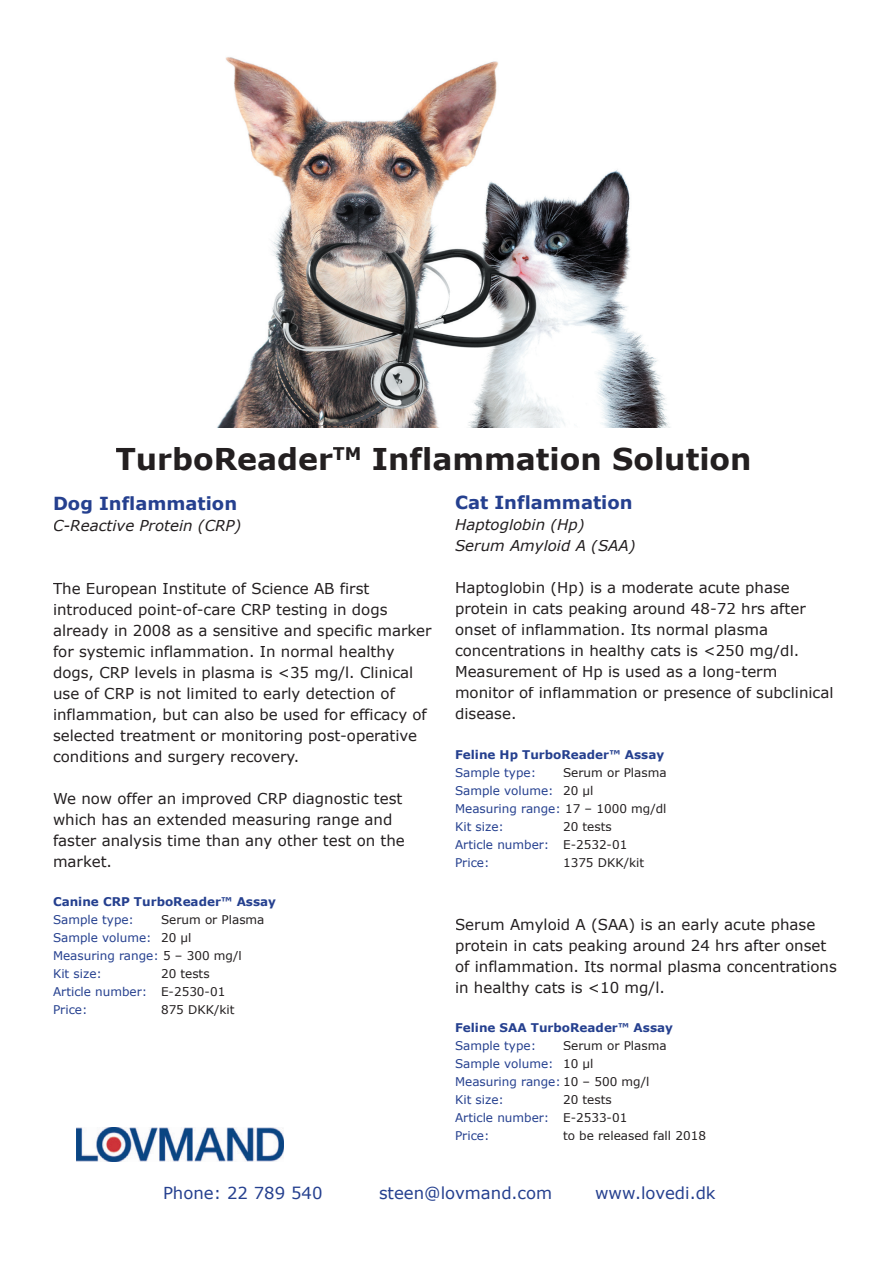
<style>
.page{position:relative;width:893px;height:1263px;background:#fff}
.page>*{position:absolute;margin:0;border:0;box-sizing:border-box;transform-origin:0 0}
.t1{font:700 30px "Verdana";color:#231f20}
.t2{font:700 18px "Verdana";color:#25408f}
.t3{font:16.5px "Verdana";color:#25408f}
.t4{font:15px/21px "Verdana";color:#231f20}
.t5{font:italic 15px/21px "Verdana";color:#231f20}
.t6{font:12px/18px "Verdana";color:#25408f}
.t7{font:700 12px "Verdana";color:#25408f}
.t8{font:12px "Verdana";color:#231f20}
.s1{color:#231f20}
</style>
<div class="page">
<img style="left:217px;top:57px;width:453px;height:371px">
<img style="left:76px;top:1127px;width:208px;height:34px">
<h1 class="t1" style="left:115px;top:438px;width:638px">TurboReader<sup>TM</sup> Inflammation Solution</h1>
<p class="t2" style="left:53px;top:491px;width:186px">Dog Inflammation</p>
<p class="t5" style="left:53px;top:515px;width:190px">C-Reactive Protein (CRP)</p>
<p class="t4" style="left:53px;top:578px;width:380px">The European Institute of Science AB first introduced point-of-care CRP testing in dogs already in 2008 as a sensitive and specific marker for systemic inflammation. In normal healthy dogs, CRP levels in plasma is &lt;35 mg/l. Clinical use of CRP is not limited to early detection of inflammation, but can also be used for efficacy of selected treatment or monitoring post-operative conditions and surgery recovery.</p>
<p class="t4" style="left:53px;top:788px;width:353px">We now offer an improved CRP diagnostic test which has an extended measuring range and faster analysis time than any other test on the market.</p>
<p class="t7" style="left:53px;top:893px;width:224px">Canine CRP TurboReader™ Assay</p>
<p class="t6" style="left:53px;top:911px;width:83px">Sample type:</p>
<p class="t6" style="left:53px;top:911px;width:213px;text-indent:108px"><span class="s1">Serum or Plasma<br></span>Sample volume: <span class="s1">20 µl<br></span>Measuring range: <span class="s1">5 – 300 mg/l<br></span>Kit size:</p>
<p class="t6" style="left:53px;top:965px;width:174px;text-indent:108px"><span class="s1">20 tests<br></span>Article number: <span class="s1">E-2530-01<br></span>Price:</p>
<p class="t8" style="left:161px;top:1002px;width:75px">875 DKK/kit</p>
<p class="t2" style="left:455px;top:490px;width:179px">Cat Inflammation</p>
<p class="t5" style="left:455px;top:514px;width:182px">Haptoglobin (Hp)<br>Serum Amyloid A (SAA)</p>
<p class="t4" style="left:455px;top:577px;width:380px">Haptoglobin (Hp) is a moderate acute phase protein in cats peaking around 48-72 hrs after onset of inflammation. Its normal plasma concentrations in healthy cats is &lt;250 mg/dl.<br>Measurement of Hp is used as a long-term monitor of inflammation or presence of subclinical disease.</p>
<p class="t7" style="left:455px;top:746px;width:211px">Feline Hp TurboReader™ Assay</p>
<p class="t6" style="left:455px;top:763px;width:83px">Sample type:</p>
<p class="t6" style="left:455px;top:763px;width:213px;text-indent:108px"><span class="s1">Serum or Plasma<br></span>Sample volume: <span class="s1">20 µl<br></span>Measuring range: <span class="s1">17 – 1000 mg/dl<br></span>Kit size:</p>
<p class="t6" style="left:455px;top:817px;width:174px;text-indent:108px"><span class="s1">20 tests<br></span>Article number: <span class="s1">E-2532-01<br></span>Price:</p>
<p class="t8" style="left:563px;top:854px;width:83px">1375 DKK/kit</p>
<p class="t4" style="left:455px;top:913px;width:383px">Serum Amyloid A (SAA) is an early acute phase protein in cats peaking around 24 hrs after onset of inflammation. Its normal plasma concentrations in healthy cats is &lt;10 mg/l.</p>
<p class="t7" style="left:455px;top:1019px;width:219px">Feline SAA TurboReader™ Assay</p>
<p class="t6" style="left:455px;top:1036px;width:83px">Sample type:</p>
<p class="t6" style="left:455px;top:1036px;width:213px;text-indent:108px"><span class="s1">Serum or Plasma<br></span>Sample volume: <span class="s1">10 µl<br></span>Measuring range: <span class="s1">10 – 500 mg/l<br></span>Kit size:</p>
<p class="t6" style="left:455px;top:1090px;width:174px;text-indent:108px"><span class="s1">20 tests<br></span>Article number: <span class="s1">E-2533-01<br></span>Price:</p>
<p class="t8" style="left:563px;top:1127px;width:144px">to be released fall 2018</p>
<p class="t3" style="left:163px;top:1182px;width:161px">Phone: 22 789 540</p>
<p class="t3" style="left:379px;top:1182px;width:175px">steen@lovmand.com</p>
<p class="t3" style="left:595px;top:1182px;width:122px">www.lovedi.dk</p>
</div>
